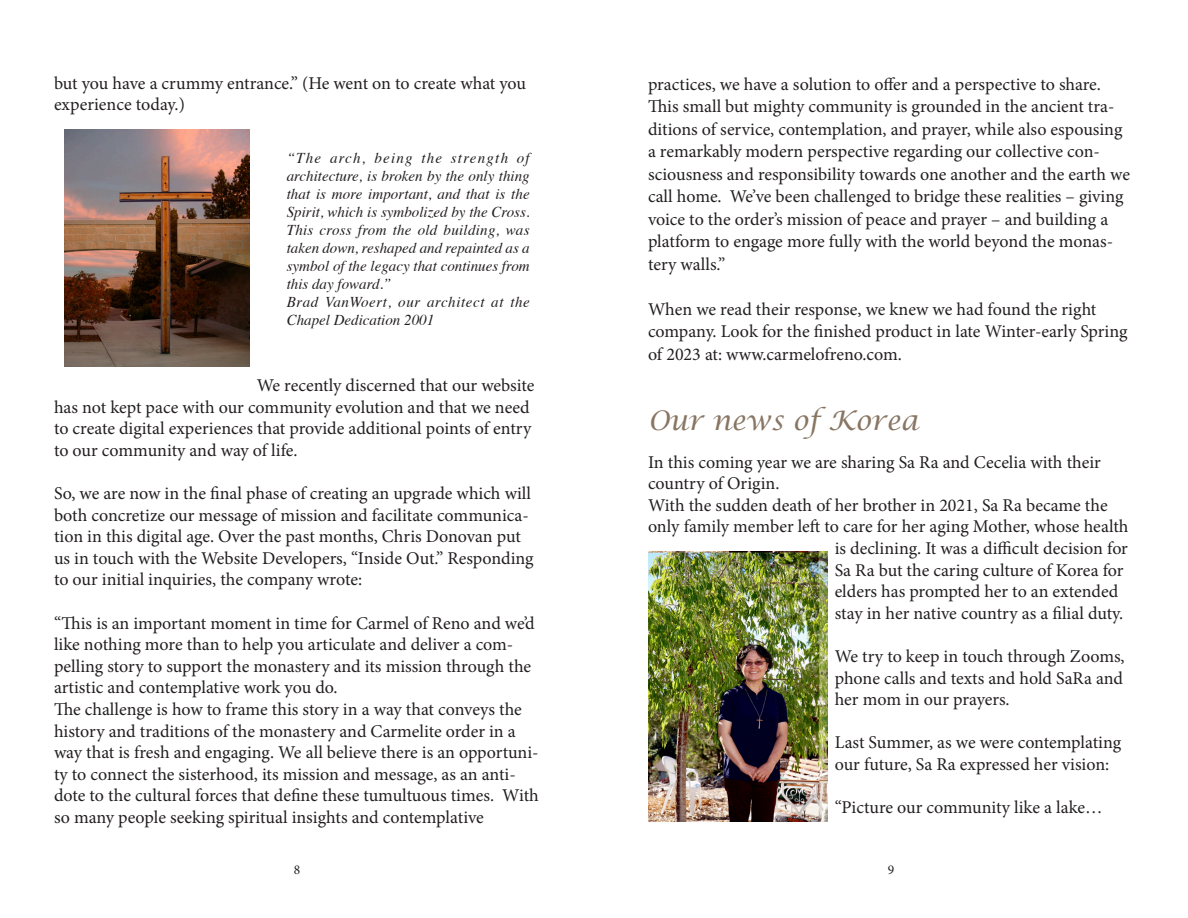
<style>
.page{position:relative;width:1188px;height:918px;background:#fff}
.page>*{position:absolute;margin:0;border:0;box-sizing:border-box;transform-origin:0 0}
.t1{font:italic 27px "Lucida Calligraphy";color:#887663}
.t2{font:18px/21.6px "Minion Pro";letter-spacing:-.005em;color:#231f20}
.t3{font:italic 15px/18px "Times";color:#231f20;text-align:justify}
.t4{font:italic 15px/18px "Times";letter-spacing:.02em;color:#231f20}
.t5{font:13.5px "Minion Pro";color:#231f20}
</style>
<div class="page">
<img style="left:648px;top:551px;width:180px;height:271px">
<img style="left:64px;top:130px;width:186px;height:236px">
<p class="t2" style="left:54px;top:72px;width:474px">but you have a crummy entrance.” (He went on to create what you experience today.)</p>
<p class="t3" style="left:287px;top:148px;width:245px">“The arch, being the strength of architecture, is broken by the only thing that is more important, and that is the Spirit, which is symbolized by the Cross.<br>This cross from the old building, was taken down, reshaped and repainted as a symbol of the legacy that continues from this day foward.”</p>
<p class="t4" style="left:287px;top:292px;width:245px">Brad VanWoert, our architect at the<br>Chapel Dedication 2001</p>
<p class="t2" style="left:54px;top:375px;width:482px;text-indent:203px">We recently discerned that our website has not kept pace with our community evolution and that we need to create digital experiences that provide additional points of entry to our community and way of life.</p>
<p class="t2" style="left:54px;top:483px;width:481px">So, we are now in the final phase of creating an upgrade which will both concretize our message of mission and facilitate communica&shy;tion in this digital age. Over the past months, Chris Donovan put us in touch with the Website Developers, “Inside Out.” Responding to our initial inquiries, the company wrote:</p>
<p class="t2" style="left:54px;top:612px;width:482px">“This is an important moment in time for Carmel of Reno and we’d like nothing more than to help you articulate and deliver a com&shy;pelling story to support the monastery and its mission through the artistic and contemplative work you do.</p>
<p class="t2" style="left:54px;top:699px;width:486px">The challenge is how to frame this story in a way that conveys the history and traditions of the monastery and Carmelite order in a way that is fresh and engaging. We all believe there is an opportuni&shy;ty to connect the sisterhood, its mission and message, as an anti&shy;dote to the cultural forces that define these tumultuous times. With so many people seeking spiritual insights and contemplative</p>
<p class="t2" style="left:648px;top:73px;width:454px">practices, we have a solution to offer and a perspective to share.</p>
<p class="t2" style="left:648px;top:95px;width:484px;line-height:22.5px">This small but mighty community is grounded in the ancient tra&shy;ditions of service, contemplation, and prayer, while also espousing a remarkably modern perspective regarding our collective con&shy;sciousness and responsibility towards one another and the earth we call home. We’ve been challenged to bridge these realities – giving voice to the order’s mission of peace and prayer – and building a platform to engage more fully with the world beyond the monas&shy;tery walls.”</p>
<p class="t2" style="left:648px;top:298px;width:481px;line-height:22.5px">When we read their response, we knew we had found the right company. Look for the finished product in late Winter-early Spring of 2023 at: www.carmelofreno.com.</p>
<p class="t1" style="left:648px;top:404px;width:272px">Our news of Korea</p>
<p class="t2" style="left:648px;top:451px;width:454px">In this coming year we are sharing Sa Ra and Cecelia with their country of Origin.</p>
<p class="t2" style="left:648px;top:494px;width:461px">With the sudden death of her brother in 2021, Sa Ra became the</p>
<p class="t2" style="left:648px;top:516px;width:482px">only family member left to care for her aging Mother, whose health</p>
<p class="t2" style="left:835px;top:538px;width:295px">is declining. It was a difficult decision for</p>
<p class="t2" style="left:835px;top:559px;width:290px">Sa Ra but the caring culture of Korea for</p>
<p class="t2" style="left:835px;top:581px;width:285px">elders has prompted her to an extended</p>
<p class="t2" style="left:835px;top:602px;width:290px">stay in her native country as a filial duty.</p>
<p class="t2" style="left:835px;top:646px;width:291px;text-align:justify">We try to keep in touch through Zooms, phone calls and texts and hold SaRa and her mom in our prayers.</p>
<p class="t2" style="left:835px;top:732px;width:288px">Last Summer, as we were contemplating our future, Sa Ra expressed her vision:</p>
<p class="t2" style="left:835px;top:797px;width:269px">“Picture our community like a lake…</p>
<p class="t5" style="left:294px;top:860px;width:8px">8</p>
<p class="t5" style="left:888px;top:860px;width:8px">9</p>
</div>
